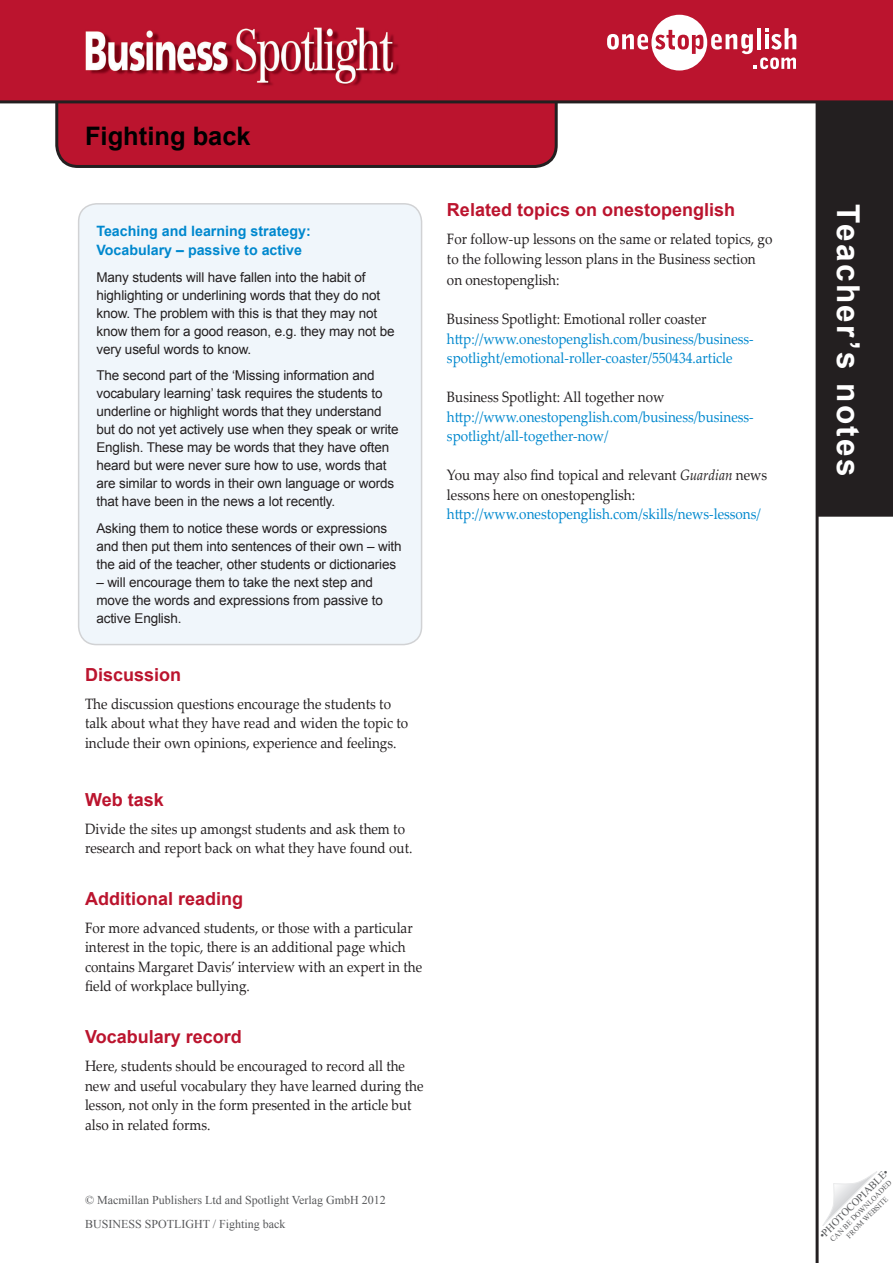
<style>
.page{position:relative;width:893px;height:1263px;background:#fff}
.page>*{position:absolute;margin:0;border:0;box-sizing:border-box;transform-origin:0 0}
.t1{font:700 31.5px "Arial";letter-spacing:.08em;color:#fff}
.t2{font:700 25.5px "Arial";color:#000}
.Teacher_s_notes_font{font:700 18px "Arial";color:#bb142e}
.Teacher_s_notes_font-2{font:15px/19.5px "Palatino Linotype";color:#231f20;scale:.9 1}
.Teacher_s_notes_font-3{font:15px/19.5px "Palatino Linotype";color:#0088ce;scale:.9 1}
.TL_box_header{font:700 14.25px/19.5px "Arial";color:#0088ce}
.t3{font:13.5px/18px "Arial";letter-spacing:-.01em;color:#231f20}
.t4{font:12px "Times New Roman";color:#57585a}
.t5{font:10.5px "Times New Roman";color:#57585a}
.t6{font:7.5px "Times New Roman";color:#57585a}
.s1{font-style:italic}
</style>
<div class="page">
<div style="left:57px;top:2px;width:499px;height:164px;background:#bb142e;border-radius:21px"></div>
<div style="left:55px;top:0;width:503px;height:168px;border:3px solid #231f20;border-radius:21px"></div>
<hr style="left:816px;top:101px;width:3px;height:1162px;background:#231f20">
<svg style="left:822px;top:1171px;width:55px;height:55px"></svg>
<div style="left:818px;top:103px;width:74px;height:413px;background:#231f20"></div>
<div style="left:817px;top:102px;width:76px;height:415px;border:2px solid #231f20"></div>
<div style="left:0;top:0;width:893px;height:101px;background:#bb142e"></div>
<img style="left:85px;top:27px;width:314px;height:59px">
<svg style="left:607px;top:15px;width:189px;height:56px"></svg>
<hr style="left:0;top:100px;width:893px;height:3px;background:#231f20">
<div style="left:79px;top:204px;width:343px;height:440px;background:#f0f6fb;border-radius:18px"></div>
<div style="left:78px;top:203px;width:344px;height:442px;border:2px solid #d1d2d4;border-radius:18px"></div>
<p class="t2" style="left:85px;top:119px;width:167px">Fighting back</p>
<p class="TL_box_header" style="left:96px;top:222px;width:216px">Teaching and learning strategy:<br>Vocabulary – passive to active</p>
<p class="t3" style="left:96px;top:268px;width:300px">Many students will have fallen into the habit of highlighting or underlining words that they do not know. The problem with this is that they may not know them for a good reason, e.g. they may not be very useful words to know.</p>
<p class="t3" style="left:96px;top:367px;width:304px">The second part of the ‘Missing information and vocabulary learning’ task requires the students to underline or highlight words that they understand but do not yet actively use when they speak or write English. These may be words that they have often heard but were never sure how to use, words that are similar to words in their own language or words that have been in the news a lot recently.</p>
<p class="t3" style="left:96px;top:519px;width:307px">Asking them to notice these words or expressions and then put them into sentences of their own – with the aid of the teacher, other students or dictionaries</p>
<p class="t3" style="left:96px;top:573px;width:288px">– will encourage them to take the next step and move the words and expressions from passive to active English.</p>
<p class="Teacher_s_notes_font" style="left:85px;top:662px;width:98px">Discussion</p>
<p class="Teacher_s_notes_font-2" style="left:85px;top:693px;width:361px">The discussion questions encourage the students to talk about what they have read and widen the topic to include their own opinions, experience and feelings.</p>
<p class="Teacher_s_notes_font" style="left:85px;top:787px;width:80px">Web task</p>
<p class="Teacher_s_notes_font-2" style="left:85px;top:818px;width:365px">Divide the sites up amongst students and ask them to research and report back on what they have found out.</p>
<p class="Teacher_s_notes_font" style="left:85px;top:887px;width:160px">Additional reading</p>
<p class="Teacher_s_notes_font-2" style="left:85px;top:917px;width:376px">For more advanced students, or those with a particular interest in the topic, there is an additional page which contains Margaret Davis’ interview with an expert in the field of workplace bullying.</p>
<p class="Teacher_s_notes_font" style="left:85px;top:1025px;width:158px">Vocabulary record</p>
<p class="Teacher_s_notes_font-2" style="left:85px;top:1056px;width:378px">Here, students should be encouraged to record all the new and useful vocabulary they have learned during the lesson, not only in the form presented in the article but also in related forms.</p>
<p class="Teacher_s_notes_font" style="left:447px;top:198px;width:290px">Related topics on onestopenglish</p>
<p class="Teacher_s_notes_font-2" style="left:447px;top:229px;width:363px">For follow-up lessons on the same or related topics, go to the following lesson plans in the Business section</p>
<p class="Teacher_s_notes_font-2" style="left:447px;top:270px;width:127px">on onestopenglish:</p>
<p class="Teacher_s_notes_font-2" style="left:447px;top:309px;width:290px">Business Spotlight: Emotional roller coaster</p>
<p class="Teacher_s_notes_font-3" style="left:447px;top:328px;width:342px">http://www.onestopenglish.com/business/business&shy;spotlight/emotional-roller-coaster/550434.article</p>
<p class="Teacher_s_notes_font-2" style="left:447px;top:387px;width:243px">Business Spotlight: All together now</p>
<p class="Teacher_s_notes_font-3" style="left:447px;top:406px;width:342px">http://www.onestopenglish.com/business/business&shy;spotlight/all-together-now/</p>
<p class="Teacher_s_notes_font-2" style="left:447px;top:465px;width:357px">You may also find topical and relevant <span class="s1">Guardian</span> news lessons here on onestopenglish:</p>
<p class="Teacher_s_notes_font-3" style="left:447px;top:504px;width:350px">http://www.onestopenglish.com/skills/news-lessons/</p>
<p class="t4" style="left:85px;top:1192px;width:302px">© Macmillan Publishers Ltd and Spotlight Verlag GmbH 2012</p>
<p class="t4" style="left:85px;top:1215px;width:202px">BUSINESS SPOTLIGHT / Fighting back</p>
<p class="t1" style="left:869px;top:204px;width:274px;rotate:90deg">Teacher’s notes</p>
<p class="t5" style="left:816px;top:1232px;width:95px;rotate:-45deg">•PHOTOCOPIABLE•</p>
<p class="t6" style="left:828px;top:1237px;width:85px;rotate:-45deg">CAN BE DOWNLOADED</p>
<p class="t6" style="left:844px;top:1233px;width:57px;rotate:-45deg">FROM WEBSITE</p>
</div>
